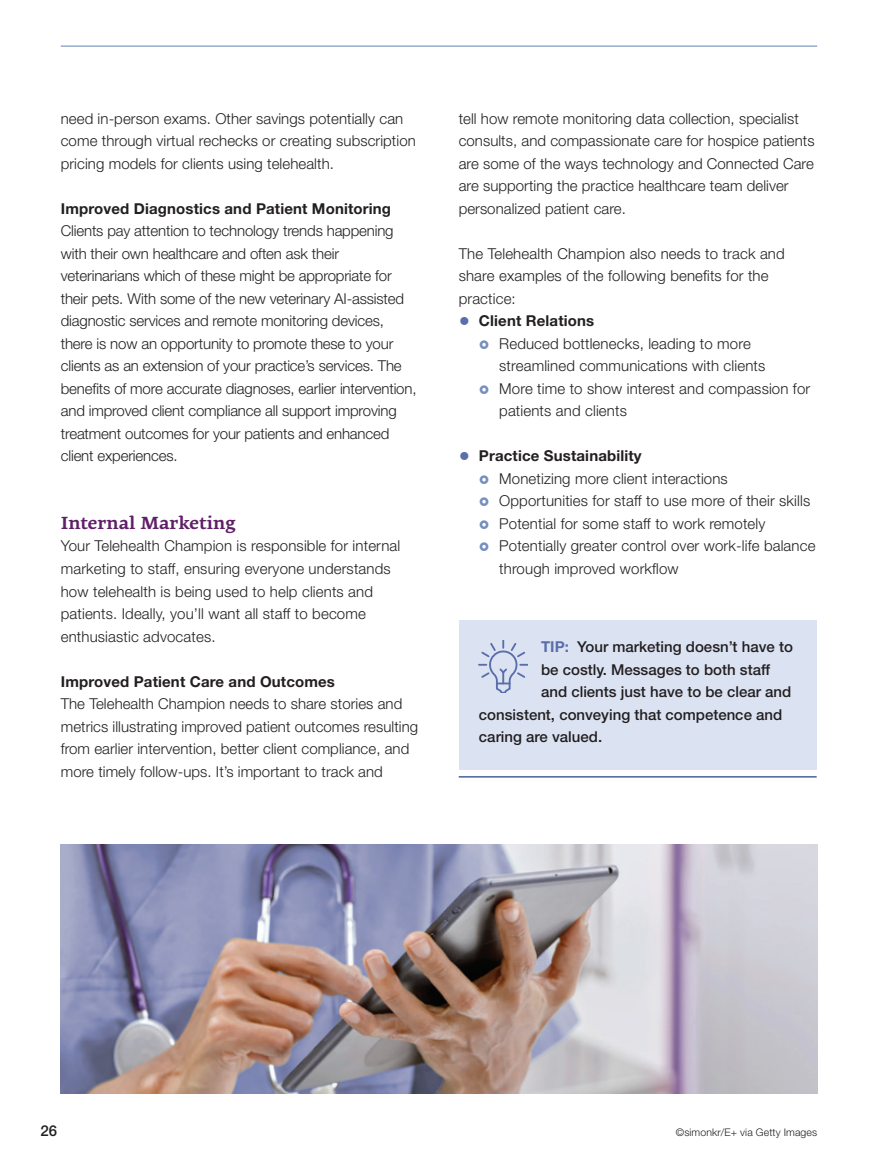
<style>
.page{position:relative;width:878px;height:1175px;background:#fff}
.page>*{position:absolute;margin:0;border:0;box-sizing:border-box;transform-origin:0 0}
.t1{font:700 18px "Geneo Std";color:#5e1f67}
.t2{font:300 15px/22.5px "Helvetica Neue";letter-spacing:.005em;color:#231f20}
.t3{font:500 15px "Helvetica Neue";color:#231f20}
.t4{font:700 15px "Helvetica Neue";letter-spacing:.01em;color:#231f20}
.t5{font:300 10.5px "Helvetica Neue";letter-spacing:.01em;color:#231f20}
.s1{font-weight:700;font-size:22.5px;color:#5a6ea9}
.s2{font-weight:700}
.s3{font-weight:700;color:#5a6ea9}
</style>
<div class="page">
<div style="left:458px;top:620px;width:358px;height:149px;background:#dbe3f3"></div>
<hr style="left:458px;top:776px;width:358px;height:1px;background:#5a6ea9">
<svg style="left:479px;top:640px;width:48px;height:52px"></svg>
<img style="left:61px;top:844px;width:756px;height:250px">
<hr style="left:61px;top:46px;width:756px;height:1px;background:#778fbe">
<p class="t2" style="left:61px;top:107px;width:356px">need in-person exams. Other savings potentially can come through virtual rechecks or creating subscription pricing models for clients using telehealth.</p>
<p class="t4" style="left:61px;top:199px;width:332px">Improved Diagnostics and Patient Monitoring</p>
<p class="t2" style="left:61px;top:219px;width:357px">Clients pay attention to technology trends happening with their own healthcare and often ask their veterinarians which of these might be appropriate for their pets. With some of the new veterinary AI-assisted diagnostic services and remote monitoring devices, there is now an opportunity to promote these to your clients as an extension of your practice’s services. The benefits of more accurate diagnoses, earlier intervention, and improved client compliance all support improving treatment outcomes for your patients and enhanced client experiences.</p>
<p class="t1" style="left:61px;top:512px;width:176px">Internal Marketing</p>
<p class="t2" style="left:61px;top:534px;width:341px">Your Telehealth Champion is responsible for internal marketing to staff, ensuring everyone understands how telehealth is being used to help clients and patients. Ideally, you’ll want all staff to become enthusiastic advocates.</p>
<p class="t4" style="left:61px;top:672px;width:276px">Improved Patient Care and Outcomes</p>
<p class="t2" style="left:61px;top:692px;width:359px">The Telehealth Champion needs to share stories and metrics illustrating improved patient outcomes resulting from earlier intervention, better client compliance, and more timely follow-ups. It’s important to track and</p>
<p class="t2" style="left:458px;top:107px;width:357px">tell how remote monitoring data collection, specialist consults, and compassionate care for hospice patients are some of the ways technology and Connected Care are supporting the practice healthcare team deliver personalized patient care.</p>
<p class="t2" style="left:458px;top:242px;width:327px">The Telehealth Champion also needs to track and share examples of the following benefits for the practice:</p>
<p class="t2" style="left:499px;top:309px;width:312px;text-indent:-40px"><span class="s1">•</span> <span class="s2">Client Relations<br></span>Reduced bottlenecks, leading to more streamlined communications with clients<br>More time to show interest and compassion for patients and clients</p>
<p class="t2" style="left:499px;top:444px;width:318px;text-indent:-40px"><span class="s1">•</span> <span class="s2">Practice Sustainability<br></span>Monetizing more client interactions Opportunities for staff to use more of their skills Potential for some staff to work remotely Potentially greater control over work-life balance through improved workflow</p>
<p class="t3" style="left:541px;top:638px;width:253px"><span class="s3">TIP:</span> Your marketing doesn’t have to</p>
<p class="t3" style="left:541px;top:660px;width:231px">be costly. Messages to both staff</p>
<p class="t3" style="left:541px;top:683px;width:252px">and clients just have to be clear and</p>
<p class="t3" style="left:479px;top:705px;width:305px">consistent, conveying that competence and</p>
<p class="t3" style="left:479px;top:728px;width:125px">caring are valued.</p>
<p class="t3" style="left:40px;top:1121px;width:18px">26</p>
<p class="t5" style="left:676px;top:1126px;width:143px">©simonkr/E+ via Getty Images</p>
</div>
